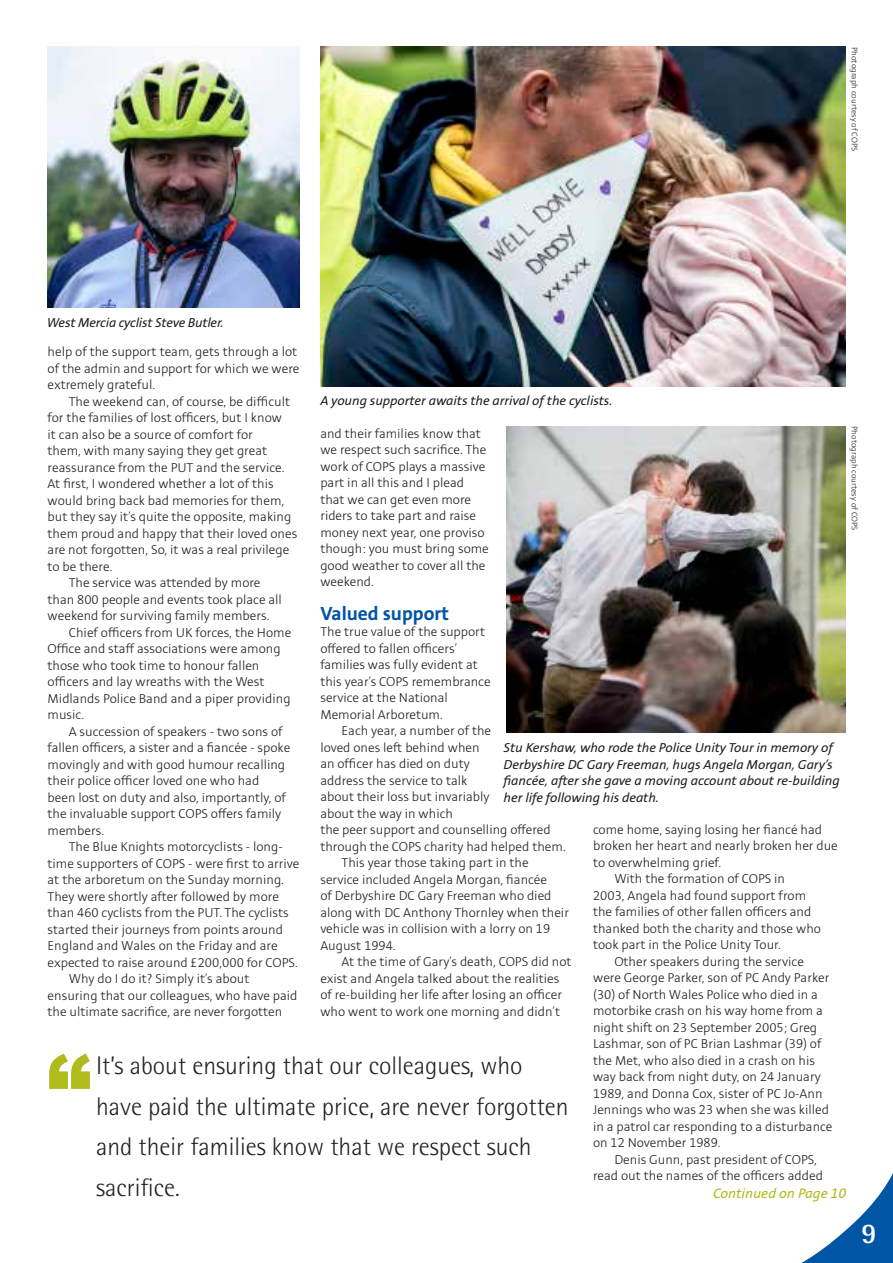
<style>
.page{position:relative;width:893px;height:1263px;background:#fff}
.page>*{position:absolute;margin:0;border:0;box-sizing:border-box;transform-origin:0 0}
.t1{font:900 88.5px "Arial";color:#b0bb1d}
.t2{font:700 28.5px "Rotis Semi Sans";color:#fff}
.t3{font:300 25.5px/40.5px "Rotis Semi Sans";color:#231f20}
.t4{font:700 21px "Stinnes Sans";color:#0155a5}
.t5{font:italic 15.15px "Stinnes Sans";color:#b0bb1d}
.t6{font:300 14.25px/16.5px "Stinnes Sans";color:#231f20}
.t7{font:italic 14.25px/16.5px "Stinnes Sans";color:#231f20}
.t8{font:300 9px "Stinnes Sans";color:#231f20}
</style>
<div class="page">
<svg style="left:801px;top:1173px;width:92px;height:90px"></svg>
<img style="left:47px;top:47px;width:252px;height:260px">
<img style="left:507px;top:427px;width:339px;height:305px">
<img style="left:320px;top:47px;width:526px;height:340px">
<p class="t7" style="left:47px;top:315px;width:178px">West Mercia cyclist Steve Butler.</p>
<p class="t8" style="left:859px;top:47px;width:106px;rotate:90deg">Photograph courtesy of COPS</p>
<p class="t6" style="left:48px;top:344px;width:253px">help of the support team, gets through a lot of the admin and support for which we were extremely grateful.</p>
<p class="t6" style="left:48px;top:393px;width:251px;text-indent:21px">The weekend can, of course, be difficult for the families of lost officers, but I know<br>it can also be a source of comfort for<br>them, with many saying they get great reassurance from the PUT and the service.<br>At first, I wondered whether a lot of this would bring back bad memories for them, but they say it’s quite the opposite, making them proud and happy that their loved ones are not forgotten, So, it was a real privilege to be there.</p>
<p class="t6" style="left:48px;top:575px;width:236px;text-indent:21px">The service was attended by more than 800 people and events took place all weekend for surviving family members.</p>
<p class="t6" style="left:48px;top:624px;width:245px;text-indent:21px">Chief officers from UK forces, the Home Office and staff associations were among those who took time to honour fallen officers and lay wreaths with the West Midlands Police Band and a piper providing music.</p>
<p class="t6" style="left:48px;top:723px;width:244px;text-indent:21px">A succession of speakers - two sons of fallen officers, a sister and a fiancée - spoke movingly and with good humour recalling their police officer loved one who had been lost on duty and also, importantly, of the invaluable support COPS offers family members.</p>
<p class="t6" style="left:48px;top:839px;width:253px;text-indent:21px">The Blue Knights motorcyclists - long&shy;time supporters of COPS - were first to arrive at the arboretum on the Sunday morning.<br>They were shortly after followed by more than 460 cyclists from the PUT. The cyclists started their journeys from points around England and Wales on the Friday and are expected to raise around £200,000 for COPS.</p>
<p class="t6" style="left:48px;top:971px;width:251px;text-indent:21px">Why do I do it? Simply it’s about ensuring that our colleagues, who have paid the ultimate sacrifice, are never forgotten</p>
<p class="t7" style="left:320px;top:393px;width:294px">A young supporter awaits the arrival of the cyclists.</p>
<p class="t8" style="left:859px;top:426px;width:106px;rotate:90deg">Photograph courtesy of COPS</p>
<p class="t6" style="left:320px;top:426px;width:170px">and their families know that we respect such sacrifice. The work of COPS plays a massive part in all this and I plead that we can get even more riders to take part and raise money next year, one proviso though: you must bring some good weather to cover all the weekend.</p>
<p class="t4" style="left:320px;top:603px;width:130px">Valued support</p>
<p class="t6" style="left:320px;top:624px;width:172px">The true value of the support offered to fallen officers’ families was fully evident at this year’s COPS remembrance service at the National<br>Memorial Arboretum.</p>
<p class="t6" style="left:320px;top:723px;width:247px;text-indent:21px">Each year, a number of the<br>loved ones left behind when<br>an officer has died on duty<br>address the service to talk<br>about their loss but invariably<br>about the way in which<br>the peer support and counselling offered through the COPS charity had helped them.</p>
<p class="t6" style="left:320px;top:855px;width:250px;text-indent:21px">This year those taking part in the service included Angela Morgan, fiancée<br>of Derbyshire DC Gary Freeman who died along with DC Anthony Thornley when their vehicle was in collision with a lorry on 19<br>August 1994.</p>
<p class="t6" style="left:320px;top:954px;width:253px;text-indent:21px">At the time of Gary’s death, COPS did not exist and Angela talked about the realities of re-building her life after losing an officer who went to work one morning and didn’t</p>
<p class="t7" style="left:504px;top:740px;width:337px">Stu Kershaw, who rode the Police Unity Tour in memory of Derbyshire DC Gary Freeman, hugs Angela Morgan, Gary’s fiancée, after she gave a moving account about re-building her life following his death.</p>
<p class="t6" style="left:593px;top:821px;width:246px">come home, saying losing her fiancé had broken her heart and nearly broken her due to overwhelming grief.</p>
<p class="t6" style="left:593px;top:871px;width:229px;text-indent:21px">With the formation of COPS in<br>2003, Angela had found support from the families of other fallen officers and thanked both the charity and those who took part in the Police Unity Tour.</p>
<p class="t6" style="left:593px;top:953px;width:241px;text-indent:21px">Other speakers during the service were George Parker, son of PC Andy Parker (30) of North Wales Police who died in a motorbike crash on his way home from a night shift on 23 September 2005; Greg Lashmar, son of PC Brian Lashmar (39) of the Met, who also died in a crash on his way back from night duty, on 24 January 1989, and Donna Cox, sister of PC Jo-Ann Jennings who was 23 when she was killed in a patrol car responding to a disturbance on 12 November 1989.</p>
<p class="t6" style="left:593px;top:1151px;width:231px;text-indent:21px">Denis Gunn, past president of COPS, read out the names of the officers added</p>
<p class="t1" style="left:47px;top:1022px;width:46px">“</p>
<p class="t3" style="left:96px;top:1045px;width:474px">It’s about ensuring that our colleagues, who have paid the ultimate price, are never forgotten and their families know that we respect such sacrifice.</p>
<p class="t5" style="left:713px;top:1186px;width:135px">Continued on Page 10</p>
<p class="t2" style="left:861px;top:1216px;width:17px">9</p>
</div>
